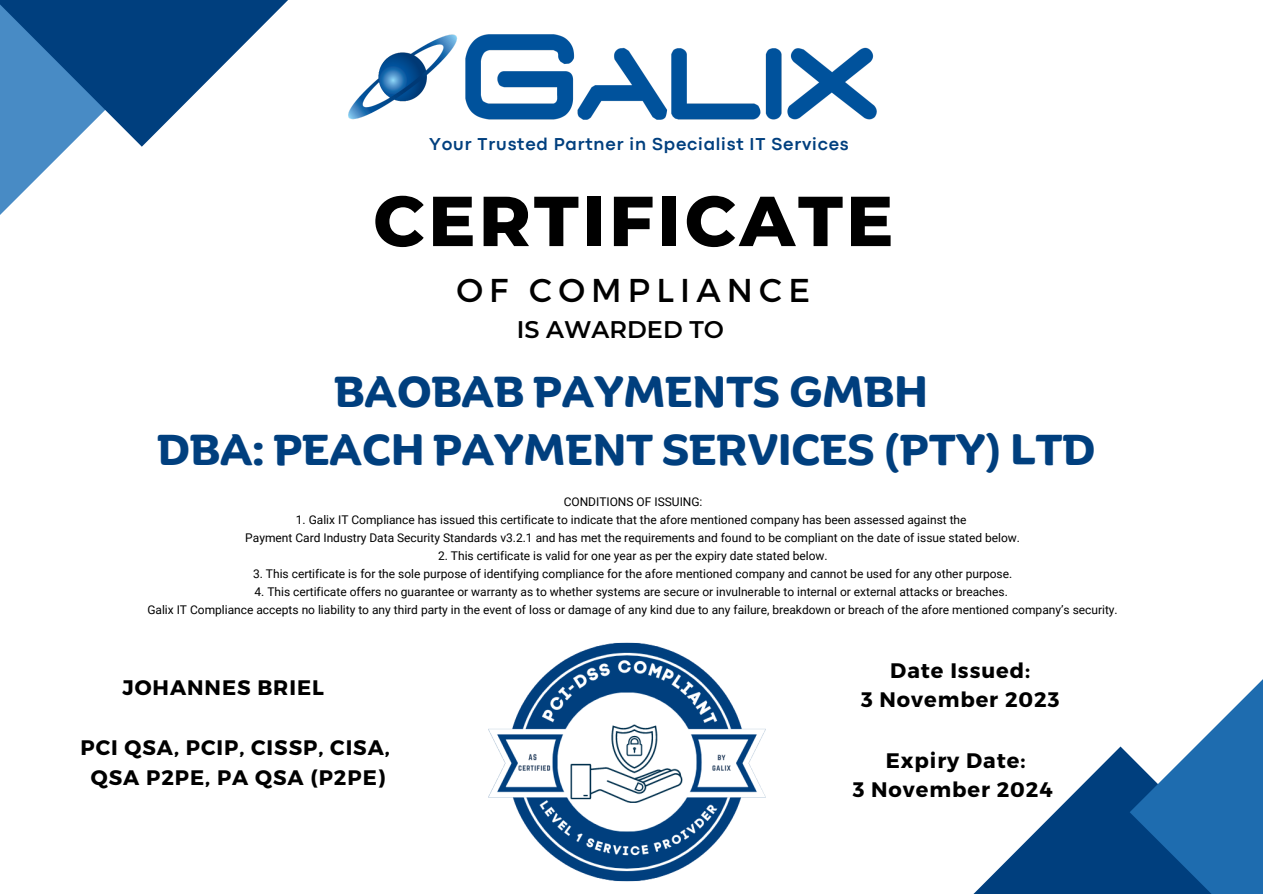
<style>
.page{position:relative;width:1263px;height:894px;background:#fff}
.page>*{position:absolute;margin:0;border:0;box-sizing:border-box;transform-origin:0 0}
.t1{font:800 70.5px "Montserrat";letter-spacing:.045em;color:#000}
.t2{font:700 42px "Binate Display";color:#003f7e}
.t3{font:33px "Montserrat";letter-spacing:.19em;color:#000}
.t4{font:600 24px "Montserrat";color:#000}
.t5{font:700 21px "Montserrat";letter-spacing:.045em;color:#000}
.t6{font:700 18px "Codec Pro";letter-spacing:.045em;color:#003f7e}
.t7{font:12px "Roboto";color:#000}
</style>
<div class="page">
<svg style="left:0;top:147px;width:68px;height:68px"></svg>
<svg style="left:0;top:0;width:288px;height:147px;fill:#01407f"></svg>
<svg style="left:974px;top:746px;width:156px;height:147px;fill:#003f7e"></svg>
<svg style="left:1130px;top:679px;width:133px;height:214px;fill:#1e6caf"></svg>
<img style="left:348px;top:34px;width:529px;height:86px">
<img style="left:488px;top:642px;width:278px;height:240px">
<p class="t6" style="left:429px;top:137px;width:421px">Your Trusted Partner in Specialist IT Services</p>
<p class="t1" style="left:373px;top:178px;width:522px">CERTIFICATE</p>
<p class="t3" style="left:456px;top:269px;width:355px">OF COMPLIANCE</p>
<p class="t4" style="left:517px;top:315px;width:209px">IS AWARDED TO</p>
<p class="t2" style="left:335px;top:352px;width:595px">BAOBAB PAYMENTS GMBH</p>
<p class="t2" style="left:158px;top:410px;width:939px">DBA: PEACH PAYMENT SERVICES (PTY) LTD</p>
<p class="t7" style="left:564px;top:494px;width:140px">CONDITIONS OF ISSUING:</p>
<p class="t7" style="left:296px;top:512px;width:672px">1. Galix IT Compliance has issued this certificate to indicate that the afore mentioned company has been assessed against the</p>
<p class="t7" style="left:245px;top:530px;width:776px">Payment Card Industry Data Security Standards v3.2.1 and has met the requirements and found to be compliant on the date of issue stated below.</p>
<p class="t7" style="left:438px;top:548px;width:391px">2. This certificate is valid for one year as per the expiry date stated below.</p>
<p class="t7" style="left:253px;top:566px;width:761px">3. This certificate is for the sole purpose of identifying compliance for the afore mentioned company and cannot be used for any other purpose.</p>
<p class="t7" style="left:255px;top:584px;width:755px">4. This certificate offers no guarantee or warranty as to whether systems are secure or invulnerable to internal or external attacks or breaches.</p>
<p class="t7" style="left:147px;top:602px;width:972px">Galix IT Compliance accepts no liability to any third party in the event of loss or damage of any kind due to any failure, breakdown or breach of the afore mentioned company’s security.</p>
<p class="t5" style="left:123px;top:673px;width:203px">JOHANNES BRIEL</p>
<p class="t5" style="left:80px;top:734px;width:311px">PCI QSA, PCIP, CISSP, CISA,</p>
<p class="t5" style="left:91px;top:763px;width:296px">QSA P2PE, PA QSA (P2PE)</p>
<p class="t5" style="left:890px;top:656px;width:141px">Date Issued:</p>
<p class="t5" style="left:861px;top:686px;width:200px">3 November 2023</p>
<p class="t5" style="left:886px;top:746px;width:141px">Expiry Date:</p>
<p class="t5" style="left:853px;top:775px;width:202px">3 November 2024</p>
</div>
